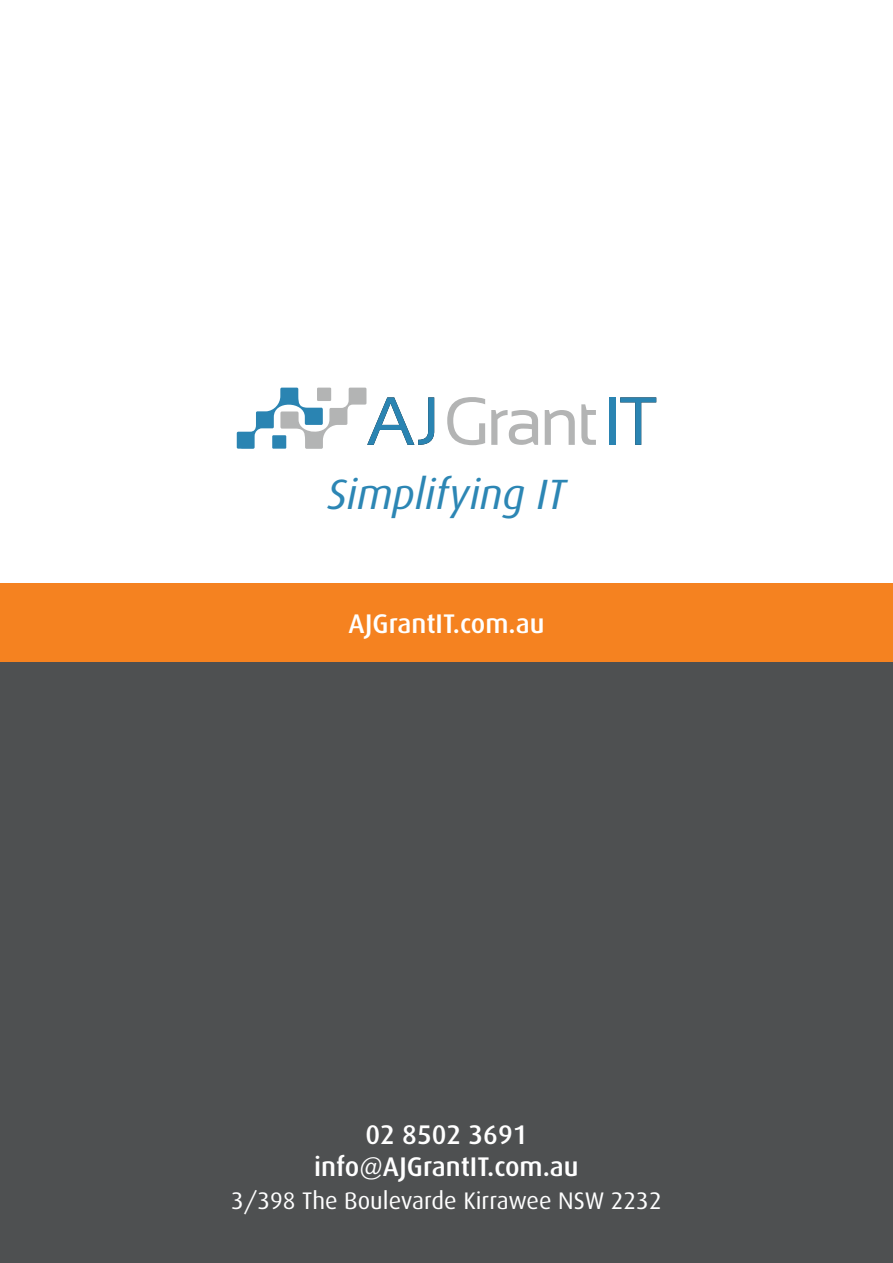
<style>
.page{position:relative;width:893px;height:1263px;background:#fff}
.page>*{position:absolute;margin:0;border:0;box-sizing:border-box;transform-origin:0 0}
.t1{font:italic 42.45px "Dax";color:#2c86b4}
.t2{font:500 27px/32.4px "Dax";color:#fff;text-align:center}
.t3{font:24px "Dax";color:#fff}
</style>
<div class="page">
<svg style="left:237px;top:388px;width:419px;height:61px"></svg>
<div style="left:0;top:625px;width:893px;height:638px;background:#4e5051"></div>
<div style="left:0;top:583px;width:893px;height:78px;background:#f58220"></div>
<h1 class="t1" style="left:327px;top:471px;width:240px">Simplifying IT</h1>
<p class="t2" style="left:349px;top:607px;width:197px">AJGrantIT.com.au</p>
<p class="t2" style="left:314px;top:1118px;width:266px">02 8502 3691 info@AJGrantIT.com.au</p>
<p class="t3" style="left:231px;top:1187px;width:432px">3/398 The Boulevarde Kirrawee NSW 2232</p>
</div>
